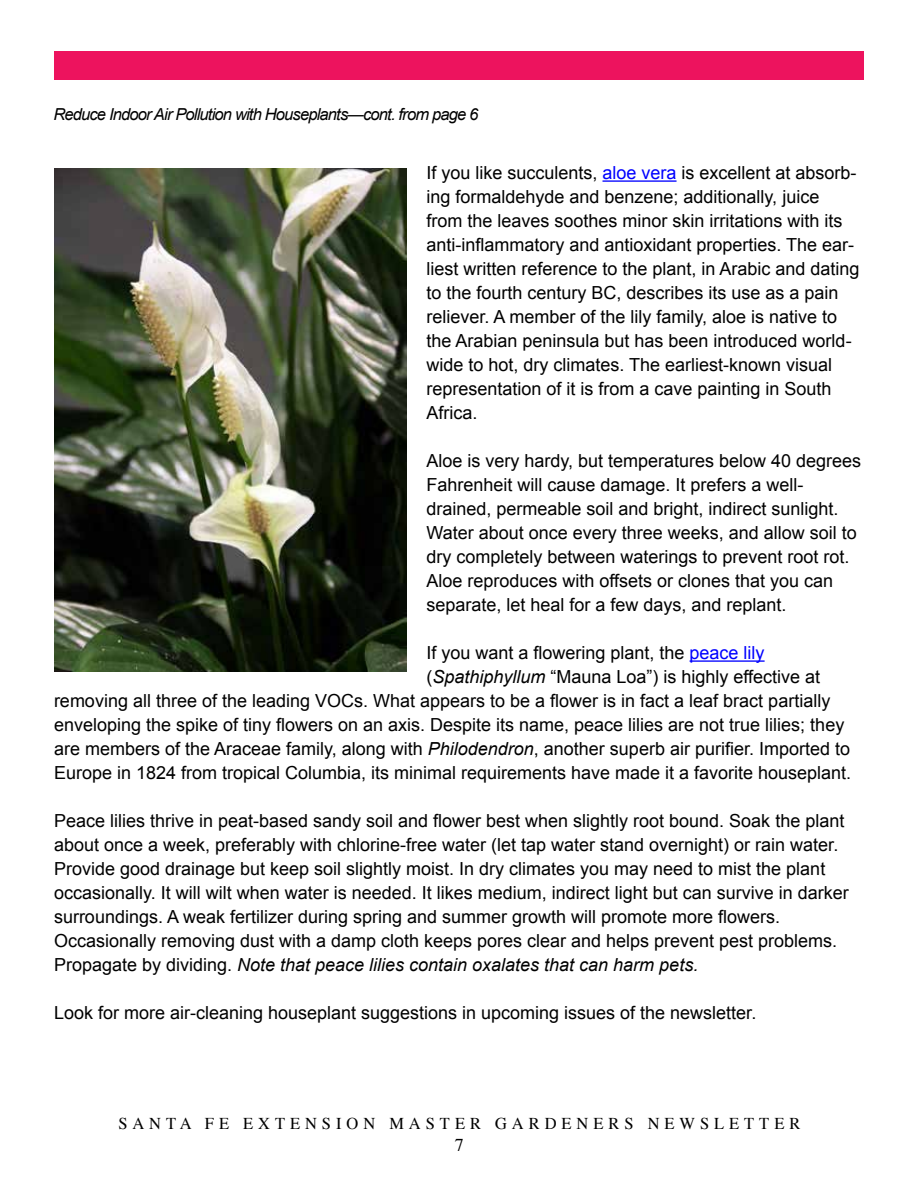
<style>
.page{position:relative;width:918px;height:1188px;background:#fff}
.page>*{position:absolute;margin:0;border:0;box-sizing:border-box;transform-origin:0 0}
.t1{font:18px/24px "Arial";color:#000}
.t2{font:18px "Times";color:#000}
.t3{font:italic 16.5px "Arial";letter-spacing:-.05em;color:#000}
.t4{font:16.5px "Times";letter-spacing:.3em;color:#000}
.s1{color:#00f}
.s2{font-style:italic}
</style>
<div class="page">
<div style="left:54px;top:51px;width:810px;height:28px;background:#ed135e"></div>
<hr style="left:603px;top:180px;width:74px;height:2px;background:#00f">
<hr style="left:690px;top:660px;width:75px;height:2px;background:#00f">
<img style="left:54px;top:168px;width:352px;height:504px">
<p class="t3" style="left:53px;top:104px;width:427px">Reduce Indoor Air Pollution with Houseplants—cont. from page 6</p>
<p class="t1" style="left:426px;top:161px;width:435px">If you like succulents, <span class="s1">aloe vera</span> is excellent at absorb&shy;ing formaldehyde and benzene; additionally, juice from the leaves soothes minor skin irritations with its anti-inflammatory and antioxidant properties. The ear&shy;liest written reference to the plant, in Arabic and dating to the fourth century BC, describes its use as a pain reliever. A member of the lily family, aloe is native to the Arabian peninsula but has been introduced world&shy;wide to hot, dry climates. The earliest-known visual representation of it is from a cave painting in South Africa.</p>
<p class="t1" style="left:426px;top:449px;width:436px">Aloe is very hardy, but temperatures below 40 degrees Fahrenheit will cause damage. It prefers a well&shy;drained, permeable soil and bright, indirect sunlight.<br>Water about once every three weeks, and allow soil to dry completely between waterings to prevent root rot.<br>Aloe reproduces with offsets or clones that you can separate, let heal for a few days, and replant.</p>
<p class="t1" style="left:426px;top:641px;width:340px">If you want a flowering plant, the <span class="s1">peace lily</span></p>
<p class="t1" style="left:426px;top:665px;width:395px">(<span class="s2">Spathiphyllum</span> “Mauna Loa”) is highly effective at</p>
<p class="t1" style="left:54px;top:689px;width:778px">removing all three of the leading VOCs. What appears to be a flower is in fact a leaf bract partially</p>
<p class="t1" style="left:54px;top:713px;width:792px">enveloping the spike of tiny flowers on an axis. Despite its name, peace lilies are not true lilies; they</p>
<p class="t1" style="left:54px;top:737px;width:798px">are members of the Araceae family, along with <span class="s2">Philodendron</span>, another superb air purifier. Imported to</p>
<p class="t1" style="left:54px;top:761px;width:799px">Europe in 1824 from tropical Columbia, its minimal requirements have made it a favorite houseplant.</p>
<p class="t1" style="left:54px;top:809px;width:796px">Peace lilies thrive in peat-based sandy soil and flower best when slightly root bound. Soak the plant about once a week, preferably with chlorine-free water (let tap water stand overnight) or rain water.<br>Provide good drainage but keep soil slightly moist. In dry climates you may need to mist the plant occasionally. It will wilt when water is needed. It likes medium, indirect light but can survive in darker surroundings. A weak fertilizer during spring and summer growth will promote more flowers.<br>Occasionally removing dust with a damp cloth keeps pores clear and helps prevent pest problems.<br>Propagate by dividing. <span class="s2">Note that peace lilies contain oxalates that can harm pets.</span></p>
<p class="t1" style="left:54px;top:1001px;width:704px">Look for more air-cleaning houseplant suggestions in upcoming issues of the newsletter.</p>
<p class="t4" style="left:118px;top:1108px;width:684px">SANTA FE EXTENSION MASTER GARDENERS NEWSLETTER</p>
<p class="t2" style="left:455px;top:1128px;width:10px">7</p>
</div>
